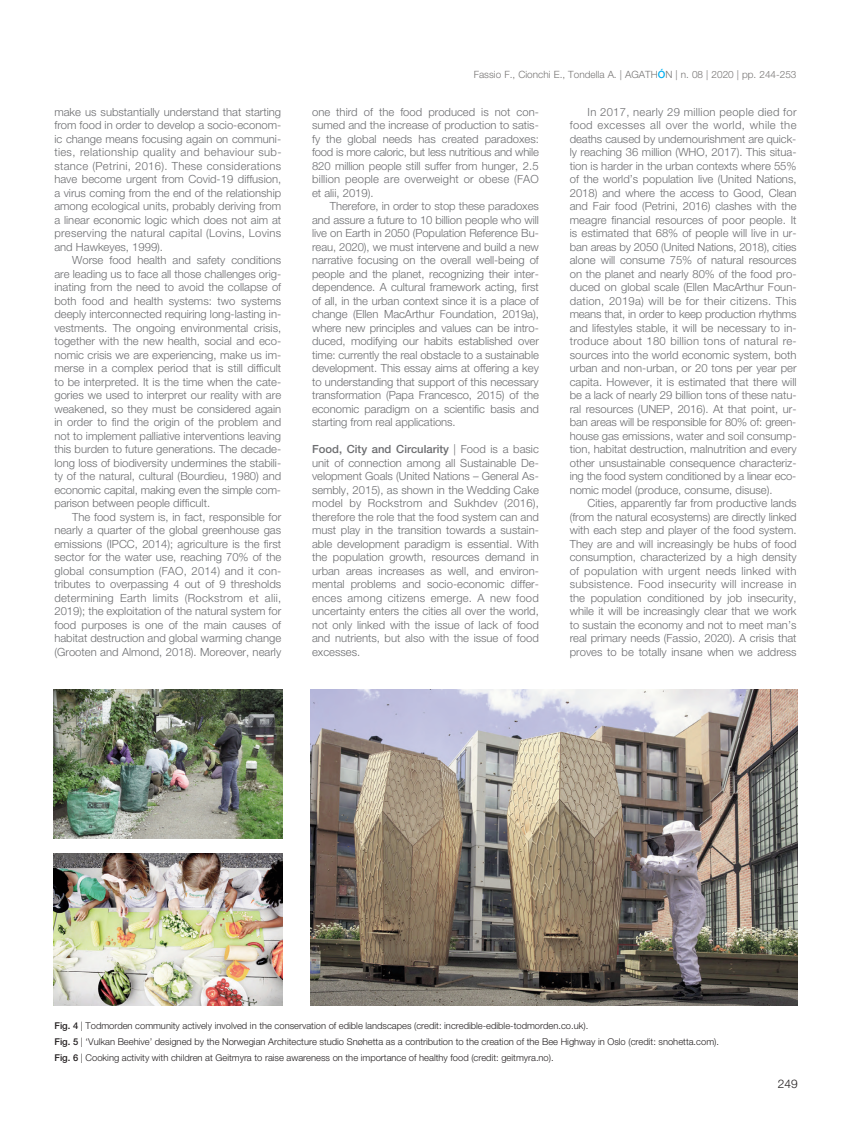
<style>
.page{position:relative;width:851px;height:1134px;background:#fff}
.page>*{position:absolute;margin:0;border:0;box-sizing:border-box;transform-origin:0 0}
.t1{font:300 11.88px "Helvetica Neue LT Std";color:#231f20}
.t2{font:300 11.25px/13.5px "Helvetica Neue LT Std";color:#6c6d70;text-align:justify}
.t3{font:300 10px "Helvetica Neue LT Std";color:#777574}
.t4{font:300 9.38px "Helvetica Neue LT Std";color:#231f20}
.s1{font-weight:500;color:#00aeef}
.s2{font-weight:500}
</style>
<div class="page">
<img style="left:53px;top:689px;width:229px;height:149px">
<img style="left:311px;top:689px;width:486px;height:316px">
<img style="left:53px;top:854px;width:229px;height:151px">
<p class="t2" style="left:54px;top:106px;width:228px">make us substantially understand that starting from food in order to develop a socio-econom&shy;ic change means focusing again on communi&shy;ties, relationship quality and behaviour sub&shy;stance (Petrini, 2016). These considerations have become urgent from Covid-19 diffusion, a virus coming from the end of the relationship among ecological units, probably deriving from a linear economic logic which does not aim at preserving the natural capital (Lovins, Lovins and Hawkeyes, 1999).</p>
<p class="t2" style="left:54px;top:254px;width:228px;text-indent:18px">Worse food health and safety conditions are leading us to face all those challenges orig&shy;inating from the need to avoid the collapse of both food and health systems: two systems deeply interconnected requiring long-lasting in&shy;vestments. The ongoing environmental crisis, together with the new health, social and eco&shy;nomic crisis we are experiencing, make us im&shy;merse in a complex period that is still difficult to be interpreted. It is the time when the cate&shy;gories we used to interpret our reality with are weakened, so they must be considered again in order to find the origin of the problem and not to implement palliative interventions leaving this burden to future generations. The decade&shy;long loss of biodiversity undermines the stabili&shy;ty of the natural, cultural (Bourdieu, 1980) and economic capital, making even the simple com&shy;parison between people difficult.</p>
<p class="t2" style="left:54px;top:511px;width:228px;text-indent:18px">The food system is, in fact, responsible for nearly a quarter of the global greenhouse gas emissions (IPCC, 2014); agriculture is the first sector for the water use, reaching 70% of the global consumption (FAO, 2014) and it con&shy;tributes to overpassing 4 out of 9 thresholds determining Earth limits (Rockstrom et alii, 2019); the exploitation of the natural system for food purposes is one of the main causes of habitat destruction and global warming change (Grooten and Almond, 2018). Moreover, nearly</p>
<p class="t3" style="left:473px;top:70px;width:324px">Fassio F., Cionchi E., Tondella A. | AGATH<span class="s1">Ó</span>N | n. 08 | 2020 | pp. 244-253</p>
<p class="t2" style="left:312px;top:106px;width:228px">one third of the food produced is not con&shy;sumed and the increase of production to satis&shy;fy the global needs has created paradoxes: food is more caloric, but less nutritious and while 820 million people still suffer from hunger, 2.5 billion people are overweight or obese (FAO et alii, 2019).</p>
<p class="t2" style="left:312px;top:200px;width:228px;text-indent:18px">Therefore, in order to stop these paradoxes and assure a future to 10 billion people who will live on Earth in 2050 (Population Reference Bu&shy;reau, 2020), we must intervene and build a new narrative focusing on the overall well-being of people and the planet, recognizing their inter&shy;dependence. A cultural framework acting, first of all, in the urban context since it is a place of change (Ellen MacArthur Foundation, 2019a), where new principles and values can be intro&shy;duced, modifying our habits established over time: currently the real obstacle to a sustainable development. This essay aims at offering a key to understanding that support of this necessary transformation (Papa Francesco, 2015) of the economic paradigm on a scientific basis and starting from real applications.</p>
<p class="t2" style="left:312px;top:443px;width:228px"><span class="s2">Food, City and Circularity</span> | Food is a basic unit of connection among all Sustainable De&shy;velopment Goals (United Nations – General As&shy;sembly, 2015), as shown in the Wedding Cake model by Rockstrom and Sukhdev (2016), therefore the role that the food system can and must play in the transition towards a sustain&shy;able development paradigm is essential. With the population growth, resources demand in urban areas increases as well, and environ&shy;mental problems and socio-economic differ&shy;ences among citizens emerge. A new food uncertainty enters the cities all over the world, not only linked with the issue of lack of food and nutrients, but also with the issue of food excesses.</p>
<p class="t2" style="left:569px;top:106px;width:228px;text-indent:18px">In 2017, nearly 29 million people died for food excesses all over the world, while the deaths caused by undernourishment are quick&shy;ly reaching 36 million (WHO, 2017). This situa&shy;tion is harder in the urban contexts where 55% of the world’s population live (United Nations, 2018) and where the access to Good, Clean and Fair food (Petrini, 2016) clashes with the meagre financial resources of poor people. It is estimated that 68% of people will live in ur&shy;ban areas by 2050 (United Nations, 2018), cities alone will consume 75% of natural resources on the planet and nearly 80% of the food pro&shy;duced on global scale (Ellen MacArthur Foun&shy;dation, 2019a) will be for their citizens. This means that, in order to keep production rhythms and lifestyles stable, it will be necessary to in&shy;troduce about 180 billion tons of natural re&shy;sources into the world economic system, both urban and non-urban, or 20 tons per year per capita. However, it is estimated that there will be a lack of nearly 29 billion tons of these natu&shy;ral resources (UNEP, 2016). At that point, ur&shy;ban areas will be responsible for 80% of: green&shy;house gas emissions, water and soil consump&shy;tion, habitat destruction, malnutrition and every other unsustainable consequence characteriz&shy;ing the food system conditioned by a linear eco&shy;nomic model (produce, consume, disuse).</p>
<p class="t2" style="left:569px;top:497px;width:228px;text-indent:18px">Cities, apparently far from productive lands (from the natural ecosystems) are directly linked with each step and player of the food system.<br>They are and will increasingly be hubs of food consumption, characterized by a high density of population with urgent needs linked with subsistence. Food insecurity will increase in the population conditioned by job insecurity, while it will be increasingly clear that we work to sustain the economy and not to meet man’s real primary needs (Fassio, 2020). A crisis that proves to be totally insane when we address</p>
<p class="t4" style="left:54px;top:1022px;width:535px"><span class="s2">Fig. 4</span> | Todmorden community actively involved in the conservation of edible landscapes (credit: incredible-edible-todmorden.co.uk).</p>
<p class="t4" style="left:54px;top:1038px;width:666px"><span class="s2">Fig. 5</span> | ‘Vulkan Beehive’ designed by the Norwegian Architecture studio Snøhetta as a contribution to the creation of the Bee Highway in Oslo (credit: snohetta.com).</p>
<p class="t4" style="left:54px;top:1054px;width:500px"><span class="s2">Fig. 6</span> | Cooking activity with children at Geitmyra to raise awareness on the importance of healthy food (credit: geitmyra.no).</p>
<p class="t1" style="left:777px;top:1079px;width:21px">249</p>
</div>
